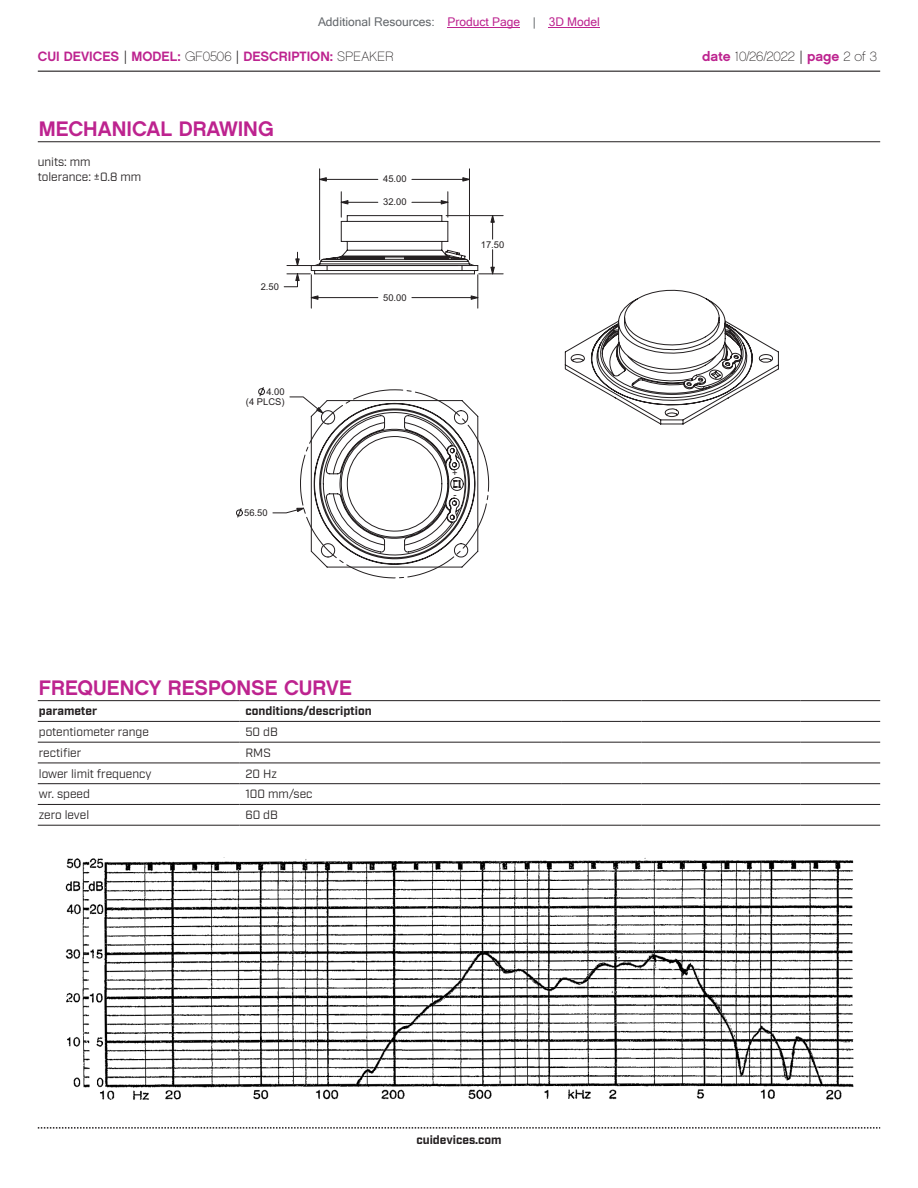
<style>
.page{position:relative;width:918px;height:1188px;background:#fff}
.page>*{position:absolute;margin:0;border:0;box-sizing:border-box;transform-origin:0 0}
.t1{font:21px "Chalet New York Nineteen Sixty";color:#bd238f}
.t2{font:13.5px "Chalet New York Nineteen Sixty";color:#bd238f}
.t3{font:13.5px "Chalet Paris Nineteen Sixty";letter-spacing:-.005em;color:#231f20}
.t4{font:12px/14.4px "Industry";color:#231f20}
.t5{font:700 12px "Industry";color:#231f20}
.t6{font:12px "Microsoft Sans Serif";color:#63676b}
.t7{font:9.3px/10.5px "Arial";color:#231f20;text-align:right}
.s1{color:#bd238f}
.s2{font-family:"Industry";color:#231f20}
.s3{font-family:"Chalet Paris Nineteen Sixty";color:#231f20}
.s4{font-family:"Chalet New York Nineteen Sixty";color:#bd238f}
.s5{font-family:"Industry"}
</style>
<div class="page">
<hr style="left:38px;top:71px;width:842px;height:1px;background:#231f20">
<svg style="left:38px;top:1127px;width:842px;height:2px"></svg>
<hr style="left:38px;top:141px;width:842px;height:1px;background:#231f20">
<svg style="left:489px;top:289px;width:290px;height:199px"></svg>
<hr style="left:469px;top:169px;width:1px;height:91px;background:#231f20">
<hr style="left:319px;top:169px;width:1px;height:91px;background:#231f20">
<svg style="left:236px;top:177px;width:253px;height:401px"></svg>
<svg style="left:272px;top:507px;width:32px;height:6px"></svg>
<svg style="left:258px;top:192px;width:245px;height:222px"></svg>
<hr style="left:38px;top:700px;width:201px;height:1px;background:#231f20">
<hr style="left:239px;top:700px;width:323px;height:1px;background:#231f20">
<hr style="left:562px;top:700px;width:79px;height:1px;background:#231f20">
<hr style="left:641px;top:700px;width:80px;height:1px;background:#231f20">
<hr style="left:721px;top:700px;width:80px;height:1px;background:#231f20">
<hr style="left:801px;top:700px;width:79px;height:1px;background:#231f20">
<hr style="left:38px;top:721px;width:201px;height:1px;background:#231f20">
<hr style="left:239px;top:721px;width:323px;height:1px;background:#231f20">
<hr style="left:562px;top:721px;width:79px;height:1px;background:#231f20">
<hr style="left:641px;top:721px;width:80px;height:1px;background:#231f20">
<hr style="left:721px;top:721px;width:80px;height:1px;background:#231f20">
<hr style="left:801px;top:721px;width:79px;height:1px;background:#231f20">
<hr style="left:38px;top:742px;width:201px;height:1px;background:#231f20">
<hr style="left:239px;top:742px;width:323px;height:1px;background:#231f20">
<hr style="left:562px;top:742px;width:79px;height:1px;background:#231f20">
<hr style="left:641px;top:742px;width:80px;height:1px;background:#231f20">
<hr style="left:721px;top:742px;width:80px;height:1px;background:#231f20">
<hr style="left:801px;top:742px;width:79px;height:1px;background:#231f20">
<hr style="left:38px;top:763px;width:201px;height:1px;background:#231f20">
<hr style="left:239px;top:763px;width:323px;height:1px;background:#231f20">
<hr style="left:562px;top:763px;width:79px;height:1px;background:#231f20">
<hr style="left:641px;top:763px;width:80px;height:1px;background:#231f20">
<hr style="left:721px;top:763px;width:80px;height:1px;background:#231f20">
<hr style="left:801px;top:763px;width:79px;height:1px;background:#231f20">
<hr style="left:38px;top:783px;width:201px;height:1px;background:#231f20">
<hr style="left:239px;top:783px;width:323px;height:1px;background:#231f20">
<hr style="left:562px;top:783px;width:79px;height:1px;background:#231f20">
<hr style="left:641px;top:783px;width:80px;height:1px;background:#231f20">
<hr style="left:721px;top:783px;width:80px;height:1px;background:#231f20">
<hr style="left:801px;top:783px;width:79px;height:1px;background:#231f20">
<hr style="left:38px;top:804px;width:201px;height:1px;background:#231f20">
<hr style="left:239px;top:804px;width:323px;height:1px;background:#231f20">
<hr style="left:562px;top:804px;width:79px;height:1px;background:#231f20">
<hr style="left:641px;top:804px;width:80px;height:1px;background:#231f20">
<hr style="left:721px;top:804px;width:80px;height:1px;background:#231f20">
<hr style="left:801px;top:804px;width:79px;height:1px;background:#231f20">
<hr style="left:38px;top:825px;width:201px;height:1px;background:#231f20">
<hr style="left:239px;top:825px;width:323px;height:1px;background:#231f20">
<hr style="left:562px;top:825px;width:79px;height:1px;background:#231f20">
<hr style="left:641px;top:825px;width:80px;height:1px;background:#231f20">
<hr style="left:721px;top:825px;width:80px;height:1px;background:#231f20">
<hr style="left:801px;top:825px;width:79px;height:1px;background:#231f20">
<img style="left:65px;top:857px;width:788px;height:243px">
<hr style="left:448px;top:27px;width:72px;height:1px;background:#bd238f">
<hr style="left:549px;top:27px;width:51px;height:1px;background:#bd238f">
<p class="t6" style="left:318px;top:15px;width:283px">Additional Resources: <span class="s1">Product Page</span> | <span class="s1">3D Model</span></p>
<p class="t2" style="left:38px;top:47px;width:357px">CUI DEVICES <span class="s2">|</span> MODEL: <span class="s3">GF0506</span> <span class="s2">|</span> DESCRIPTION: <span class="s3">SPEAKER</span></p>
<p class="t3" style="left:702px;top:48px;width:176px"><span class="s4">date</span> 10/26/2022 <span class="s5">|</span> <span class="s4">page</span> 2 of 3</p>
<h1 class="t1" style="left:39px;top:115px;width:236px">MECHANICAL DRAWING</h1>
<p class="t4" style="left:38px;top:155px;width:105px">units: mm tolerance: ±0.8 mm</p>
<p class="t7" style="left:261px;top:281px;width:20px">2.50</p>
<p class="t7" style="left:246px;top:386px;width:40px">4.00<br>(4 PLCS)</p>
<p class="t7" style="left:244px;top:508px;width:25px">56.50</p>
<p class="t7" style="left:383px;top:174px;width:25px">45.00</p>
<p class="t7" style="left:383px;top:197px;width:25px">32.00</p>
<p class="t7" style="left:383px;top:292px;width:25px">50.00</p>
<p class="t7" style="left:481px;top:239px;width:25px">17.50</p>
<p class="t7" style="left:452px;top:468px;width:7px">+</p>
<p class="t7" style="left:453px;top:490px;width:5px">-</p>
<h1 class="t1" style="left:39px;top:674px;width:314px">FREQUENCY RESPONSE CURVE</h1>
<p class="t5" style="left:39px;top:704px;width:60px">parameter</p>
<p class="t5" style="left:245px;top:704px;width:128px">conditions/description</p>
<p class="t4" style="left:39px;top:725px;width:112px">potentiometer range</p>
<p class="t4" style="left:245px;top:725px;width:34px">50 dB</p>
<p class="t4" style="left:39px;top:746px;width:44px">rectifier</p>
<p class="t4" style="left:245px;top:746px;width:27px">RMS</p>
<p class="t4" style="left:39px;top:767px;width:114px">lower limit frequency</p>
<p class="t4" style="left:245px;top:767px;width:33px">20 Hz</p>
<p class="t4" style="left:39px;top:787px;width:53px">wr. speed</p>
<p class="t4" style="left:245px;top:787px;width:69px">100 mm/sec</p>
<p class="t4" style="left:39px;top:808px;width:52px">zero level</p>
<p class="t4" style="left:245px;top:808px;width:34px">60 dB</p>
<p class="t5" style="left:416px;top:1132px;width:87px">cuidevices.com</p>
</div>
